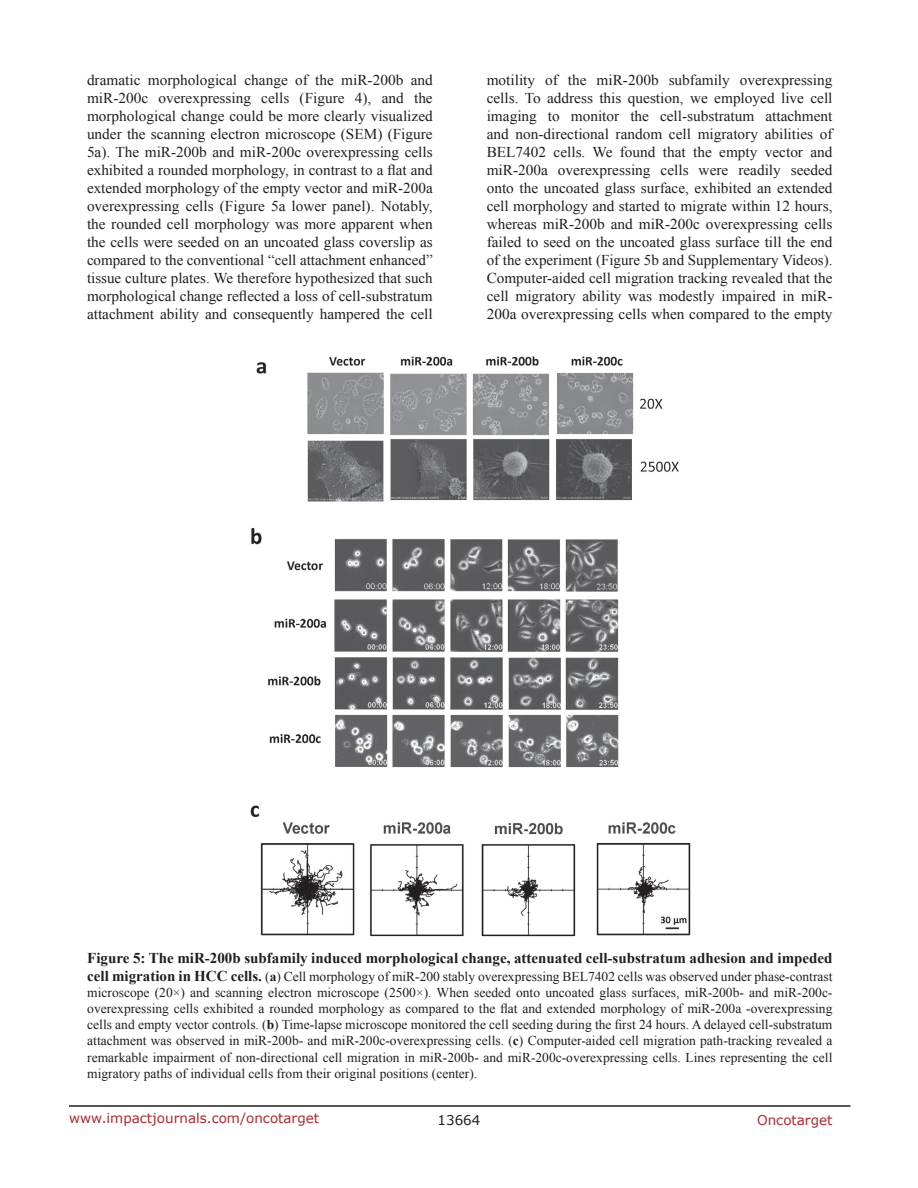
<style>
.page{position:relative;width:918px;height:1188px;background:#fff}
.page>*{position:absolute;margin:0;border:0;box-sizing:border-box;transform-origin:0 0}
.t1{font:15px/18px "Times New Roman";color:#201d20;text-align:justify}
.t2{font:700 15px "Times New Roman";color:#201d20}
.t3{font:13.5px/16.2px "Times New Roman";color:#201d20;text-align:justify}
.t4{font:13.5px "Verdana";color:#ac2830}
.t5{font:13.5px "Verdana";color:#201d20}
.s1{font-weight:700;font-size:15px}
.s2{font-weight:700}
</style>
<div class="page">
<hr style="left:69px;top:1105px;width:781px;height:2px;background:#231f20">
<img style="left:250px;top:356px;width:441px;height:581px">
<p class="t1" style="left:87px;top:71px;width:347px">dramatic morphological change of the miR-200b and miR-200c overexpressing cells (Figure 4), and the morphological change could be more clearly visualized under the scanning electron microscope (SEM) (Figure 5a). The miR-200b and miR-200c overexpressing cells exhibited a rounded morphology, in contrast to a flat and extended morphology of the empty vector and miR-200a overexpressing cells (Figure 5a lower panel). Notably, the rounded cell morphology was more apparent when the cells were seeded on an uncoated glass coverslip as compared to the conventional “cell attachment enhanced” tissue culture plates. We therefore hypothesized that such morphological change reflected a loss of cell-substratum attachment ability and consequently hampered the cell</p>
<p class="t1" style="left:487px;top:71px;width:347px">motility of the miR-200b subfamily overexpressing cells. To address this question, we employed live cell imaging to monitor the cell-substratum attachment and non-directional random cell migratory abilities of BEL7402 cells. We found that the empty vector and miR-200a overexpressing cells were readily seeded onto the uncoated glass surface, exhibited an extended cell morphology and started to migrate within 12 hours, whereas miR-200b and miR-200c overexpressing cells failed to seed on the uncoated glass surface till the end of the experiment (Figure 5b and Supplementary Videos).<br>Computer-aided cell migration tracking revealed that the cell migratory ability was modestly impaired in miR-200a overexpressing cells when compared to the empty</p>
<p class="t2" style="left:87px;top:947px;width:747px">Figure 5: The miR-200b subfamily induced morphological change, attenuated cell-substratum adhesion and impeded</p>
<p class="t3" style="left:87px;top:968px;width:747px"><span class="s1">cell migration in HCC cells.</span> (<span class="s2">a</span>) Cell morphology of miR-200 stably overexpressing BEL7402 cells was observed under phase-contrast microscope (20×) and scanning electron microscope (2500×). When seeded onto uncoated glass surfaces, miR-200b- and miR-200c&shy;overexpressing cells exhibited a rounded morphology as compared to the flat and extended morphology of miR-200a -overexpressing cells and empty vector controls. (<span class="s2">b</span>) Time-lapse microscope monitored the cell seeding during the first 24 hours. A delayed cell-substratum attachment was observed in miR-200b- and miR-200c-overexpressing cells. (<span class="s2">c</span>) Computer-aided cell migration path-tracking revealed a remarkable impairment of non-directional cell migration in miR-200b- and miR-200c-overexpressing cells. Lines representing the cell migratory paths of individual cells from their original positions (center).</p>
<p class="t4" style="left:69px;top:1109px;width:252px">www.impactjournals.com/oncotarget</p>
<p class="t5" style="left:438px;top:1111px;width:44px">13664</p>
<p class="t4" style="left:757px;top:1111px;width:77px">Oncotarget</p>
</div>
